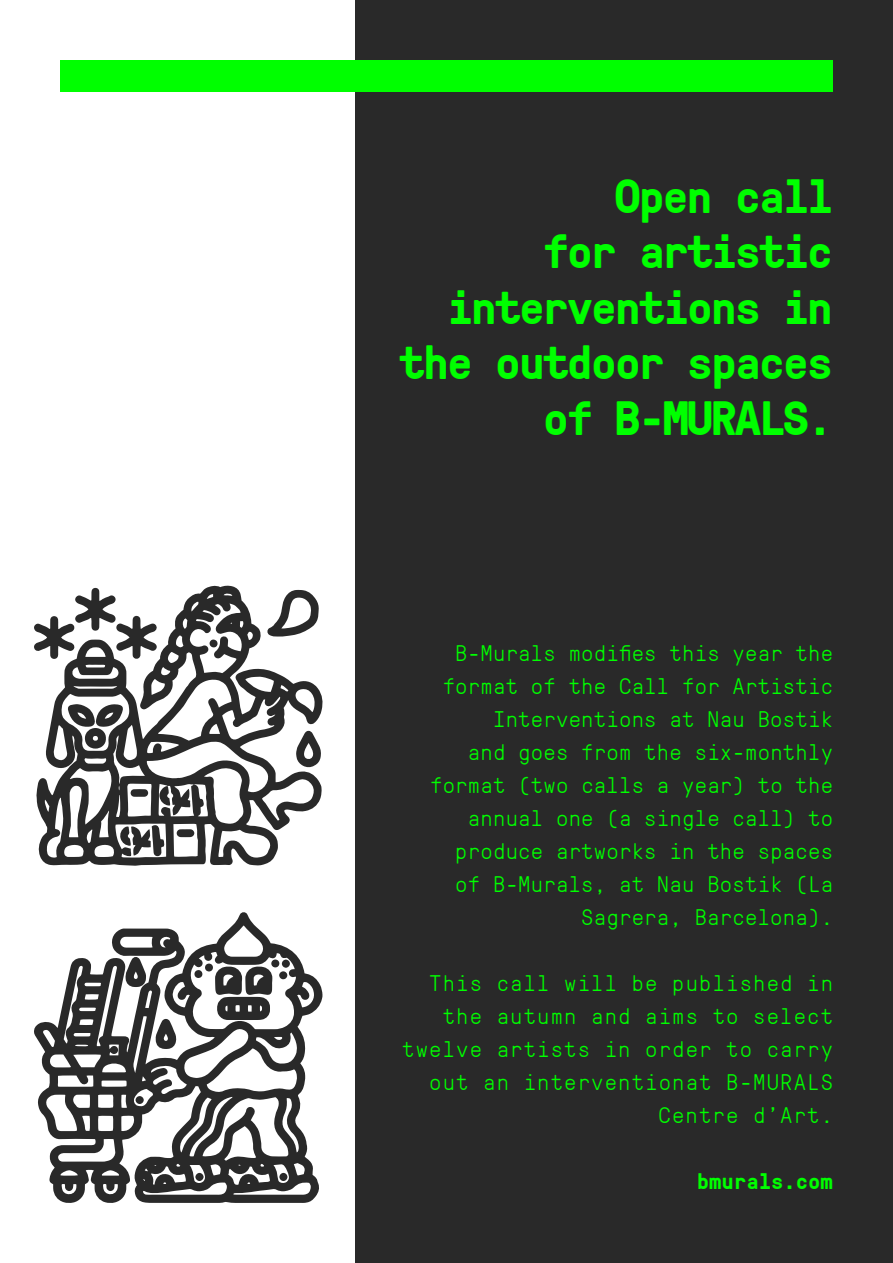
<style>
.page{position:relative;width:893px;height:1263px;background:#fff}
.page>*{position:absolute;margin:0;border:0;box-sizing:border-box;transform-origin:0 0}
.t1{font:700 48px/55.5px "GT Pressura Mono";letter-spacing:-.05em;color:#0f0;text-align:right}
.t2{font:300 22.5px/33px "GT Pressura Mono";letter-spacing:.01em;color:#0f0;text-align:right}
.t3{font:300 22.5px/33px "GT Pressura Mono";letter-spacing:.05em;color:#0f0;text-align:right}
.t4{font:700 22.5px "GT Pressura Mono";color:#0f0}
</style>
<div class="page">
<div style="left:355px;top:0;width:538px;height:1263px;background:#292929"></div>
<div style="left:60px;top:60px;width:773px;height:32px;background:#0f0"></div>
<svg style="left:34px;top:912px;width:289px;height:291px"></svg>
<svg style="left:125px;top:956px;width:21px;height:31px"></svg>
<svg style="left:156px;top:1019px;width:20px;height:30px"></svg>
<svg style="left:215px;top:966px;width:57px;height:54px"></svg>
<div style="left:282px;top:959px;width:8px;height:9px;background:#292929;border-radius:50%"></div>
<div style="left:279px;top:971px;width:8px;height:8px;background:#292929;border-radius:50%"></div>
<div style="left:271px;top:959px;width:8px;height:8px;background:#292929;border-radius:50%"></div>
<div style="left:194px;top:970px;width:9px;height:8px;background:#292929;border-radius:50%"></div>
<div style="left:205px;top:963px;width:8px;height:8px;background:#292929;border-radius:50%"></div>
<div style="left:135px;top:1096px;width:9px;height:8px;background:#292929;border-radius:50%"></div>
<div style="left:279px;top:1173px;width:8px;height:8px;background:#292929;border-radius:50%"></div>
<div style="left:195px;top:1173px;width:9px;height:8px;background:#292929;border-radius:50%"></div>
<svg style="left:36px;top:585px;width:287px;height:281px"></svg>
<svg style="left:267px;top:590px;width:52px;height:47px"></svg>
<svg style="left:34px;top:588px;width:124px;height:72px"></svg>
<svg style="left:296px;top:729px;width:25px;height:39px"></svg>
<svg style="left:209px;top:639px;width:9px;height:9px"></svg>
<svg style="left:67px;top:704px;width:56px;height:45px"></svg>
<svg style="left:119px;top:824px;width:46px;height:32px"></svg>
<svg style="left:177px;top:829px;width:17px;height:8px"></svg>
<svg style="left:131px;top:789px;width:17px;height:8px"></svg>
<svg style="left:159px;top:786px;width:11px;height:20px"></svg>
<p class="t1" style="left:399px;top:166px;width:436px">Open call<br>for artistic interventions in the outdoor spaces of B-MURALS.</p>
<p class="t2" style="left:430px;top:635px;width:404px">B-Murals modifies this year the format of the Call for Artistic<br>Interventions at Nau Bostik<br>and goes from the six-monthly format (two calls a year) to the annual one (a single call) to produce artworks in the spaces of B-Murals, at Nau Bostik (La<br>Sagrera, Barcelona).</p>
<p class="t3" style="left:402px;top:965px;width:432px">This call will be published in the autumn and aims to select twelve artists in order to carry out an interventionat B-MURALS<br>Centre d’Art.</p>
<p class="t4" style="left:697px;top:1165px;width:138px">bmurals.com</p>
</div>
